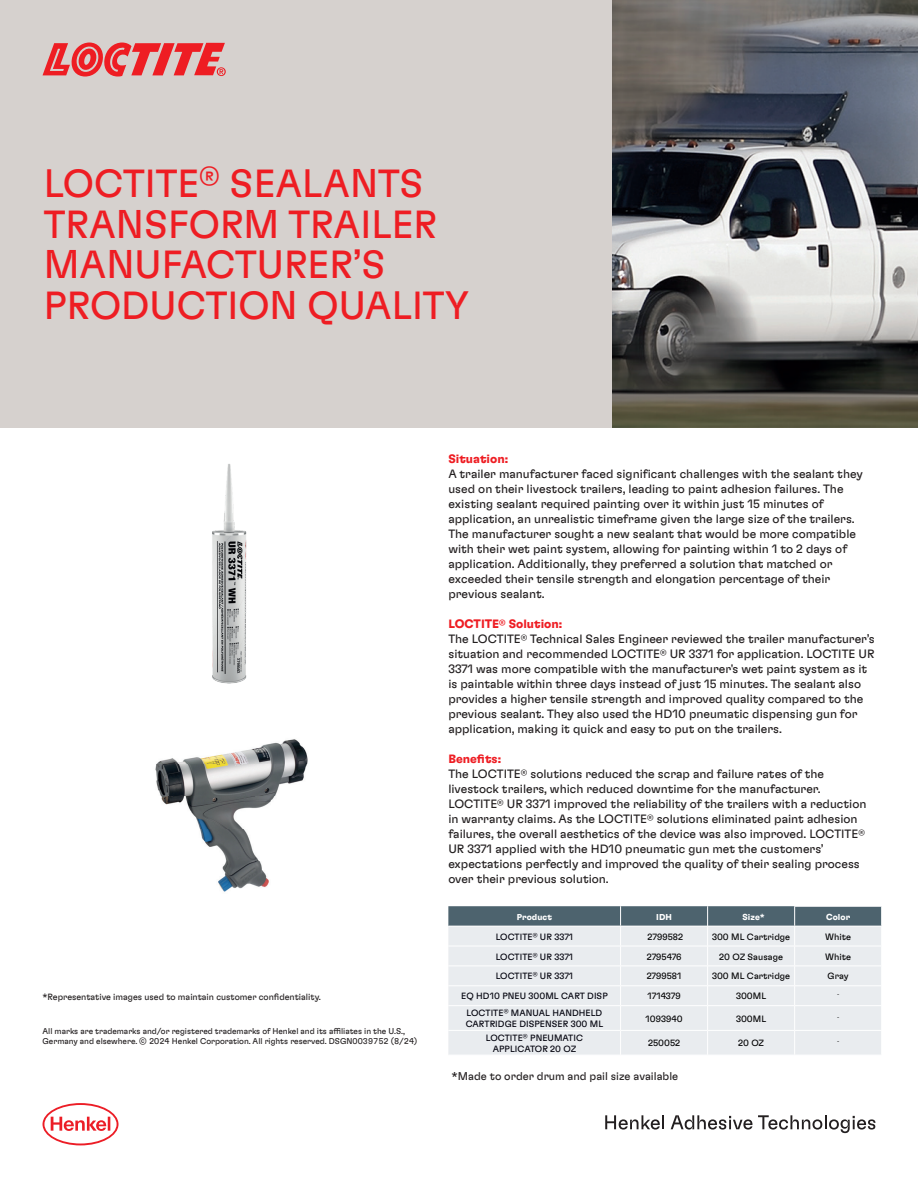
<style>
.page{position:relative;width:918px;height:1188px;background:#fff}
.page>*{position:absolute;margin:0;border:0;box-sizing:border-box;transform-origin:0 0}
.t1{font:39px/40.5px "Henkel GT Flexa";color:#ee1d23}
.t2{font:12px/15px "Henkel GT Flexa";color:#231f20}
.t3{font:700 12px "Henkel GT Flexa";color:#ee1d23}
.t4{font:11.25px "Henkel GT Flexa";color:#231f20}
.t5{font:9px/10.5px "Henkel GT Flexa";letter-spacing:.005em;color:#00000b}
.t6{font:9px "Henkel GT Flexa";letter-spacing:.005em;color:#000001}
.t7{font:9px "Henkel GT Flexa";color:#231f20}
.t8{font:700 8.55px "Henkel GT Flexa";letter-spacing:.005em;color:#fff}
.t9{font:8.4px/10.5px "Henkel GT Flexa";color:#231f20}
.t10{font:5.25px "Henkel GT Flexa";color:#000001}
.s1{font-weight:700;color:#ee1d23}
</style>
<div class="page">
<div style="left:0;top:0;width:612px;height:427px;background:#d6d1ce"></div>
<img style="left:612px;top:0;width:306px;height:427px">
<img style="left:212px;top:464px;width:35px;height:220px">
<img style="left:155px;top:739px;width:153px;height:153px">
<svg style="left:448px;top:906px;width:434px;height:149px;background:#d6dbdf"></svg>
<svg style="left:605px;top:1115px;width:59px;height:15px"></svg>
<svg style="left:671px;top:1115px;width:81px;height:15px"></svg>
<svg style="left:758px;top:1115px;width:117px;height:18px"></svg>
<svg style="left:43px;top:1103px;width:76px;height:42px"></svg>
<svg style="left:43px;top:43px;width:183px;height:34px"></svg>
<h1 class="t1" style="left:44px;top:162px;width:427px">LOCTITE<sup>®</sup> SEALANTS<br>TRANSFORM TRAILER<br>MANUFACTURER’S<br>PRODUCTION QUALITY</h1>
<p class="t7" style="left:43px;top:991px;width:280px">*Representative images used to maintain customer confidentiality.</p>
<p class="t9" style="left:43px;top:1025px;width:376px">All marks are trademarks and/or registered trademarks of Henkel and its affiliates in the U.S.,<br>Germany and elsewhere. © 2024 Henkel Corporation. All rights reserved. DSGN0039752 (8/24)</p>
<p class="t3" style="left:448px;top:452px;width:61px">Situation:</p>
<p class="t2" style="left:448px;top:466px;width:416px">A trailer manufacturer faced significant challenges with the sealant they used on their livestock trailers, leading to paint adhesion failures. The existing sealant required painting over it within just 15 minutes of application, an unrealistic timeframe given the large size of the trailers.<br>The manufacturer sought a new sealant that would be more compatible with their wet paint system, allowing for painting within 1 to 2 days of application. Additionally, they preferred a solution that matched or exceeded their tensile strength and elongation percentage of their previous sealant.</p>
<p class="t2" style="left:448px;top:616px;width:428px"><span class="s1">LOCTITE</span><sup>®</sup> <span class="s1">Solution:<br></span>The LOCTITE<sup>®</sup> Technical Sales Engineer reviewed the trailer manufacturer’s situation and recommended LOCTITE<sup>®</sup> UR 3371 for application. LOCTITE UR 3371 was more compatible with the manufacturer's wet paint system as it is paintable within three days instead of just 15 minutes. The sealant also provides a higher tensile strength and improved quality compared to the previous sealant. They also used the HD10 pneumatic dispensing gun for application, making it quick and easy to put on the trailers.</p>
<p class="t2" style="left:448px;top:751px;width:420px"><span class="s1">Benefits:<br></span>The LOCTITE<sup>®</sup> solutions reduced the scrap and failure rates of the livestock trailers, which reduced downtime for the manufacturer.<br>LOCTITE<sup>®</sup> UR 3371 improved the reliability of the trailers with a reduction in warranty claims. As the LOCTITE<sup>®</sup> solutions eliminated paint adhesion failures, the overall aesthetics of the device was also improved. LOCTITE<sup>® </sup>UR 3371 applied with the HD10 pneumatic gun met the customers’ expectations perfectly and improved the quality of their sealing process over their previous solution.</p>
<p class="t8" style="left:517px;top:911px;width:37px">Product</p>
<p class="t8" style="left:656px;top:911px;width:17px">IDH</p>
<p class="t8" style="left:742px;top:911px;width:24px">Size*</p>
<p class="t8" style="left:826px;top:911px;width:26px">Color</p>
<p class="t5" style="left:496px;top:931px;width:79px">LOCTITE<sup>®</sup> UR 3371</p>
<p class="t6" style="left:647px;top:931px;width:37px">2799582</p>
<p class="t6" style="left:712px;top:931px;width:80px">300 ML Cartridge</p>
<p class="t6" style="left:825px;top:931px;width:27px">White</p>
<p class="t5" style="left:496px;top:951px;width:79px">LOCTITE<sup>®</sup> UR 3371</p>
<p class="t6" style="left:647px;top:951px;width:36px">2795476</p>
<p class="t6" style="left:719px;top:951px;width:65px">20 OZ Sausage</p>
<p class="t6" style="left:825px;top:951px;width:27px">White</p>
<p class="t5" style="left:496px;top:971px;width:79px">LOCTITE<sup>®</sup> UR 3371</p>
<p class="t6" style="left:647px;top:971px;width:36px">2799581</p>
<p class="t6" style="left:712px;top:971px;width:80px">300 ML Cartridge</p>
<p class="t6" style="left:828px;top:971px;width:23px">Gray</p>
<p class="t5" style="left:461px;top:991px;width:148px">EQ HD10 PNEU 300ML CART DISP</p>
<p class="t6" style="left:647px;top:991px;width:35px">1714379</p>
<p class="t6" style="left:736px;top:991px;width:32px">300ML</p>
<p class="t10" style="left:837px;top:991px;width:4px">-</p>
<p class="t5" style="left:466px;top:1008px;width:139px">LOCTITE<sup>®</sup> MANUAL HANDHELD<br>CARTRIDGE DISPENSER 300 ML</p>
<p class="t6" style="left:645px;top:1013px;width:39px">1093940</p>
<p class="t6" style="left:736px;top:1013px;width:32px">300ML</p>
<p class="t10" style="left:837px;top:1014px;width:4px">-</p>
<p class="t5" style="left:486px;top:1032px;width:99px;text-align:center">LOCTITE<sup>®</sup> PNEUMATIC<br>APPLICATOR 20 OZ</p>
<p class="t6" style="left:648px;top:1038px;width:33px">250052</p>
<p class="t6" style="left:738px;top:1038px;width:28px">20 OZ</p>
<p class="t10" style="left:837px;top:1038px;width:4px">-</p>
<p class="t4" style="left:452px;top:1069px;width:228px">*Made to order drum and pail size available</p>
</div>
